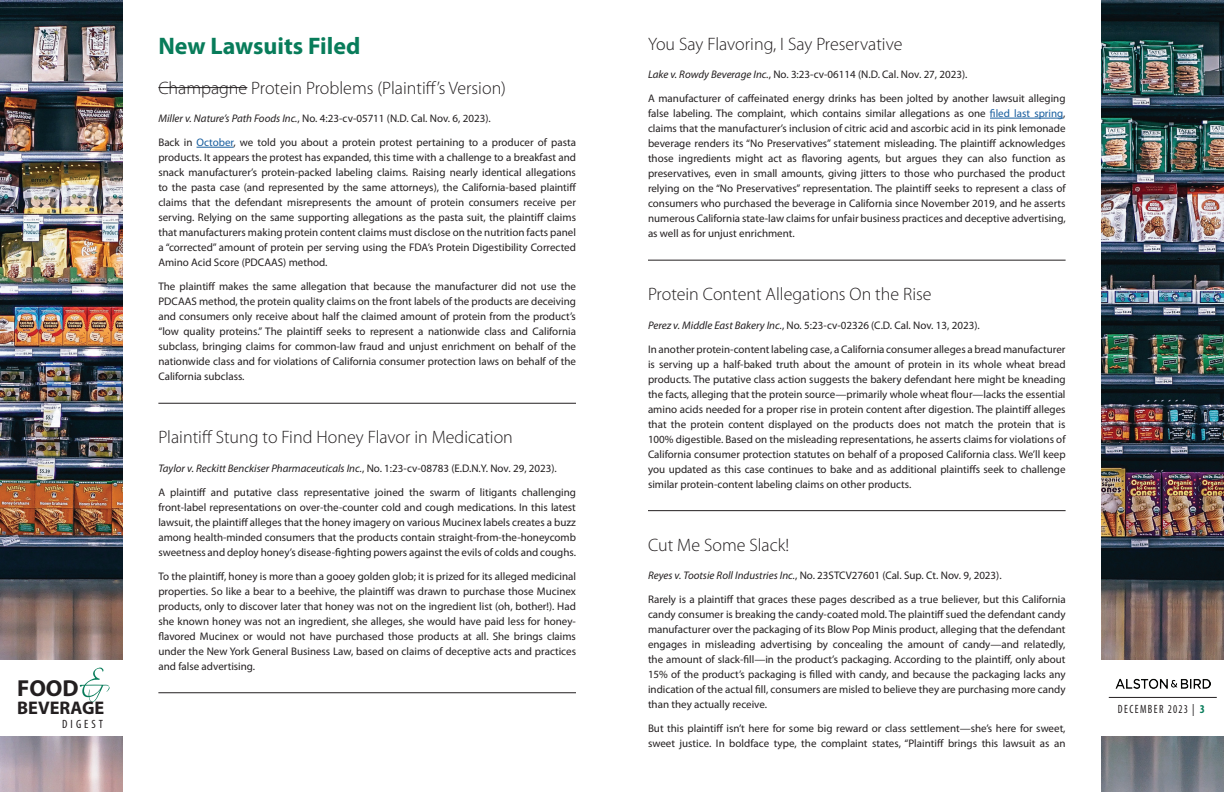
<style>
.page{position:relative;width:1224px;height:792px;background:#fff}
.page>*{position:absolute;margin:0;border:0;box-sizing:border-box;transform-origin:0 0}
.t1{font:700 24px "Myriad Pro";color:#087c5a}
.t2{font:700 23.2px "Myriad Pro";color:#231f20}
.t3{font:700 18.3px "Myriad Pro";color:#231f20}
.t4{font:300 18px "Myriad Pro";color:#231f20}
.t5{font:condensed 12px "Myriad Pro";letter-spacing:.13em;color:#231f20;scale:.9 1}
.t6{font:condensed 12px "Myriad Pro";letter-spacing:.13em;color:#231f20}
.t7{font:11px/15px "Myriad Pro";color:#231f20;text-align:justify}
.s1{font-style:italic}
.s2{color:#175d9e}
.s3{font-weight:700;color:#087c5a}
</style>
<div class="page">
<img style="left:0;top:0;width:122px;height:792px">
<img style="left:1102px;top:0;width:122px;height:792px">
<div style="left:0;top:660px;width:125px;height:75px;background:#fff"></div>
<svg style="left:80px;top:668px;width:30px;height:34px"></svg>
<div style="left:1096px;top:660px;width:128px;height:75px;background:#fff"></div>
<hr style="left:1109px;top:697px;width:108px;height:1px;background:#231f20">
<img style="left:1115px;top:678px;width:96px;height:11px">
<hr style="left:197px;top:147px;width:37px;height:1px;background:#175d9e">
<hr style="left:158px;top:403px;width:418px;height:1px;background:#231f20">
<hr style="left:158px;top:692px;width:418px;height:1px;background:#231f20">
<hr style="left:158px;top:87px;width:89px;height:1px;background:#231f20">
<hr style="left:990px;top:118px;width:73px;height:1px;background:#175d9e">
<hr style="left:648px;top:260px;width:418px;height:1px;background:#231f20">
<hr style="left:648px;top:510px;width:418px;height:1px;background:#231f20">
<h2 class="t2" style="left:17px;top:673px;width:63px">FOOD</h2>
<h3 class="t3" style="left:17px;top:696px;width:89px">BEVERAGE</h3>
<p class="t6" style="left:62px;top:716px;width:42px">DIGEST</p>
<h1 class="t1" style="left:158px;top:30px;width:204px">New Lawsuits Filed</h1>
<h3 class="t4" style="left:158px;top:77px;width:349px">Champagne Protein Problems (Plaintiff’s Version)</h3>
<p class="t7" style="left:158px;top:106px;width:419px;line-height:24px"><span class="s1">Miller v. Nature’s Path Foods Inc.</span>, No. 4:23-cv-05711 (N.D. Cal. Nov. 6, 2023).<br>Back in <span class="s2">October</span>, we told you about a protein protest pertaining to a producer of pasta</p>
<p class="t7" style="left:158px;top:150px;width:419px">products. It appears the protest has expanded, this time with a challenge to a breakfast and snack manufacturer’s protein-packed labeling claims. Raising nearly identical allegations to the pasta case (and represented by the same attorneys), the California-based plaintiff claims that the defendant misrepresents the amount of protein consumers receive per serving. Relying on the same supporting allegations as the pasta suit, the plaintiff claims that manufacturers making protein content claims must disclose on the nutrition facts panel a “corrected” amount of protein per serving using the FDA’s Protein Digestibility Corrected Amino Acid Score (PDCAAS) method.</p>
<p class="t7" style="left:158px;top:279px;width:419px">The plaintiff makes the same allegation that because the manufacturer did not use the PDCAAS method, the protein quality claims on the front labels of the products are deceiving and consumers only receive about half the claimed amount of protein from the product’s “low quality proteins.” The plaintiff seeks to represent a nationwide class and California subclass, bringing claims for common-law fraud and unjust enrichment on behalf of the nationwide class and for violations of California consumer protection laws on behalf of the California subclass.</p>
<h3 class="t4" style="left:158px;top:426px;width:356px">Plaintiff Stung to Find Honey Flavor in Medication</h3>
<p class="t7" style="left:158px;top:456px;width:419px;line-height:24px"><span class="s1">Taylor v. Reckitt Benckiser Pharmaceuticals Inc.</span>, No. 1:23-cv-08783 (E.D.N.Y. Nov. 29, 2023).<br>A plaintiff and putative class representative joined the swarm of litigants challenging</p>
<p class="t7" style="left:158px;top:499px;width:419px">front-label representations on over-the-counter cold and cough medications. In this latest lawsuit, the plaintiff alleges that the honey imagery on various Mucinex labels creates a buzz among health-minded consumers that the products contain straight-from-the-honeycomb sweetness and deploy honey’s disease-fighting powers against the evils of colds and coughs.</p>
<p class="t7" style="left:158px;top:568px;width:419px">To the plaintiff, honey is more than a gooey golden glob; it is prized for its alleged medicinal properties. So like a bear to a beehive, the plaintiff was drawn to purchase those Mucinex products, only to discover later that honey was not on the ingredient list (oh, bother!). Had she known honey was not an ingredient, she alleges, she would have paid less for honey&shy;flavored Mucinex or would not have purchased those products at all. She brings claims under the New York General Business Law, based on claims of deceptive acts and practices and false advertising.</p>
<h3 class="t4" style="left:648px;top:33px;width:256px">You Say Flavoring, I Say Preservative</h3>
<p class="t7" style="left:648px;top:62px;width:419px;line-height:24px"><span class="s1">Lake v. Rowdy Beverage Inc.</span>, No. 3:23-cv-06114 (N.D. Cal. Nov. 27, 2023).<br>A manufacturer of caffeinated energy drinks has been jolted by another lawsuit alleging</p>
<p class="t7" style="left:648px;top:106px;width:419px">false labeling. The complaint, which contains similar allegations as one <span class="s2">filed last spring</span>, claims that the manufacturer’s inclusion of citric acid and ascorbic acid in its pink lemonade beverage renders its “No Preservatives” statement misleading. The plaintiff acknowledges those ingredients might act as flavoring agents, but argues they can also function as preservatives, even in small amounts, giving jitters to those who purchased the product relying on the “No Preservatives” representation. The plaintiff seeks to represent a class of consumers who purchased the beverage in California since November 2019, and he asserts numerous California state-law claims for unfair business practices and deceptive advertising, as well as for unjust enrichment.</p>
<h3 class="t4" style="left:648px;top:283px;width:285px">Protein Content Allegations On the Rise</h3>
<p class="t7" style="left:648px;top:313px;width:419px;line-height:24px"><span class="s1">Perez v. Middle East Bakery Inc.</span>, No. 5:23-cv-02326 (C.D. Cal. Nov. 13, 2023).<br>In another protein-content labeling case, a California consumer alleges a bread manufacturer</p>
<p class="t7" style="left:648px;top:356px;width:419px">is serving up a half-baked truth about the amount of protein in its whole wheat bread products. The putative class action suggests the bakery defendant here might be kneading the facts, alleging that the protein source—primarily whole wheat flour—lacks the essential amino acids needed for a proper rise in protein content after digestion. The plaintiff alleges that the protein content displayed on the products does not match the protein that is 100% digestible. Based on the misleading representations, he asserts claims for violations of California consumer protection statutes on behalf of a proposed California class. We’ll keep you updated as this case continues to bake and as additional plaintiffs seek to challenge similar protein-content labeling claims on other products.</p>
<h3 class="t4" style="left:648px;top:534px;width:143px">Cut Me Some Slack!</h3>
<p class="t7" style="left:648px;top:563px;width:419px;line-height:24px"><span class="s1">Reyes v. Tootsie Roll Industries Inc.</span>, No. 23STCV27601 (Cal. Sup. Ct. Nov. 9, 2023).<br>Rarely is a plaintiff that graces these pages described as a true believer, but this California</p>
<p class="t7" style="left:648px;top:607px;width:419px">candy consumer is breaking the candy-coated mold. The plaintiff sued the defendant candy manufacturer over the packaging of its Blow Pop Minis product, alleging that the defendant engages in misleading advertising by concealing the amount of candy—and relatedly, the amount of slack-fill—in the product’s packaging. According to the plaintiff, only about 15% of the product’s packaging is filled with candy, and because the packaging lacks any indication of the actual fill, consumers are misled to believe they are purchasing more candy than they actually receive.</p>
<p class="t7" style="left:648px;top:721px;width:419px">But this plaintiff isn’t here for some big reward or class settlement—she’s here for sweet, sweet justice. In boldface type, the complaint states, “Plaintiff brings this lawsuit as an</p>
<p class="t5" style="left:1118px;top:701px;width:98px">DECEMBER 2023 | <span class="s3">3</span></p>
</div>
